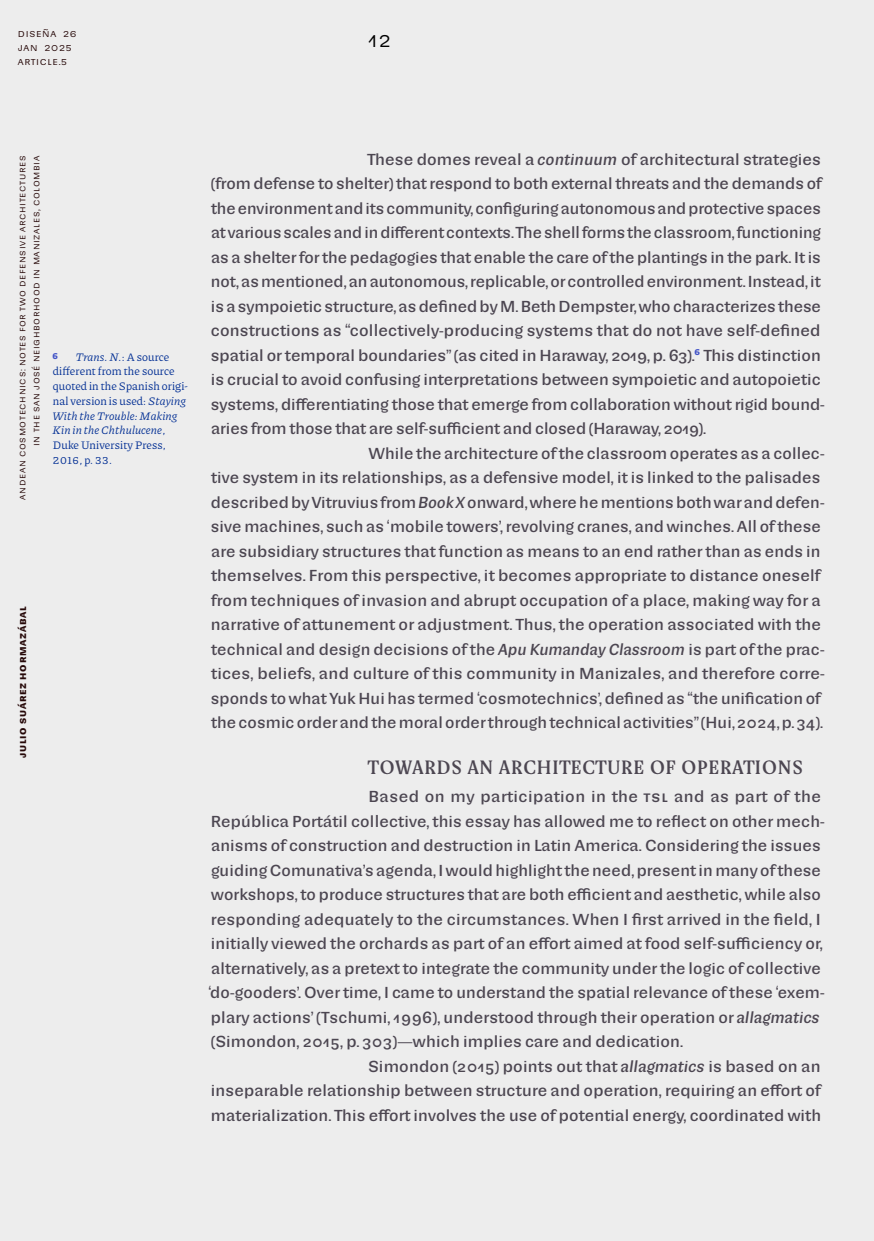
<style>
.page{position:relative;width:874px;height:1241px;background:#fff}
.page>*{position:absolute;margin:0;border:0;box-sizing:border-box;transform-origin:0 0}
.t1{font:21px "Sudamerican Grotesk QF";color:#000}
.t2{font:19.25px "Fardela";letter-spacing:.05em;color:#4c4651}
.t3{font:15.05px "Sudamerican Grotesk QF";letter-spacing:.01em;color:#4c4651}
.t4{font:15.05px "Sudamerican Grotesk QF";letter-spacing:.03em;color:#4c4651}
.t5{font:11.55px/14.7px "Piazzolla";letter-spacing:.01em;color:#002d93}
.t6{font:10.5px/14px "Sudamerican Grotesk QF";letter-spacing:.07em;color:#260808}
.t7{font:600 10.5px "Sudamerican Grotesk QF";letter-spacing:.07em;color:#260808}
.t8{font:9.62px/14px "Sudamerican Grotesk QF";letter-spacing:.07em;color:#260808;text-align:right}
.t9{font:800 9.62px "Piazzolla";color:#4354c7}
.s1{font-style:italic}
</style>
<div class="page">
<div style="left:0;top:0;width:873px;height:1240px;background:#ededed"></div>
<p class="t6" style="left:18px;top:25px;width:60px">Diseña 26<br>Jan 2025 article.5</p>
<h1 class="t1" style="left:368px;top:23px;width:23px">12</h1>
<p class="t8" style="left:15px;top:500px;width:345px;rotate:-90deg">Andean Cosmotechnics: N otes for Two D efensive Architectures in the San José N eighborhood in Manizales, Colombia</p>
<p class="t9" style="left:52px;top:348px;width:7px">6</p>
<p class="t5" style="left:52px;top:349px;width:137px;text-indent:23px"><span class="s1">Trans. N.</span>: A source different from the source quoted in the Spanish origi&shy;nal version is used: <span class="s1">Staying<br>With the Trouble: Making<br>Kin in the Chthulucene</span>,<br>Duke University Press,<br>2016, p. 33.</p>
<p class="t7" style="left:14px;top:757px;width:153px;rotate:-90deg">Julio Suárez Hormazábal</p>
<p class="t3" style="left:367px;top:147px;width:454px">These domes reveal a <span class="s1">continuum</span> of architectural strategies</p>
<p class="t3" style="left:211px;top:172px;width:611px">(from defense to shelter) that respond to both external threats and the demands of</p>
<p class="t3" style="left:211px;top:196px;width:611px">the environment and its community, configuring autonomous and protective spaces</p>
<p class="t3" style="left:211px;top:221px;width:611px">at various scales and in different contexts. The shell forms the classroom, functioning</p>
<p class="t3" style="left:211px;top:245px;width:611px">as a shelter for the pedagogies that enable the care of the plantings in the park. It is</p>
<p class="t3" style="left:211px;top:270px;width:609px">not, as mentioned, an autonomous, replicable, or controlled environment. Instead, it</p>
<p class="t3" style="left:211px;top:294px;width:611px">is a sympoietic structure, as defined by M. Beth Dempster, who characterizes these</p>
<p class="t3" style="left:211px;top:319px;width:611px">constructions as “collectively-producing systems that do not have self-defined</p>
<p class="t3" style="left:211px;top:343px;width:611px">spatial or temporal boundaries” (as cited in Haraway, 2019, p. 63).<sup>6</sup> This distinction</p>
<p class="t3" style="left:211px;top:368px;width:611px">is crucial to avoid confusing interpretations between sympoietic and autopoietic</p>
<p class="t3" style="left:211px;top:392px;width:615px">systems, differentiating those that emerge from collaboration without rigid bound-</p>
<p class="t3" style="left:211px;top:417px;width:496px">aries from those that are self-sufficient and closed (Haraway, 2019).</p>
<p class="t3" style="left:368px;top:441px;width:457px">While the architecture of the classroom operates as a collec-</p>
<p class="t3" style="left:211px;top:466px;width:610px">tive system in its relationships, as a defensive model, it is linked to the palisades</p>
<p class="t3" style="left:211px;top:490px;width:615px">described by Vitruvius from <span class="s1">Book X</span> onward, where he mentions both war and defen-</p>
<p class="t3" style="left:211px;top:515px;width:611px">sive machines, such as ‘mobile towers’, revolving cranes, and winches. All of these</p>
<p class="t3" style="left:211px;top:539px;width:610px">are subsidiary structures that function as means to an end rather than as ends in</p>
<p class="t3" style="left:211px;top:564px;width:610px">themselves. From this perspective, it becomes appropriate to distance oneself</p>
<p class="t3" style="left:211px;top:588px;width:610px">from techniques of invasion and abrupt occupation of a place, making way for a</p>
<p class="t3" style="left:211px;top:613px;width:611px">narrative of attunement or adjustment. Thus, the operation associated with the</p>
<p class="t3" style="left:211px;top:637px;width:614px">technical and design decisions of the <span class="s1">Apu Kumanday Classroom</span> is part of the prac-</p>
<p class="t3" style="left:211px;top:662px;width:614px">tices, beliefs, and culture of this community in Manizales, and therefore corre-</p>
<p class="t3" style="left:211px;top:686px;width:610px">sponds to what Yuk Hui has termed ‘cosmotechnics’, defined as “the unification of</p>
<p class="t3" style="left:211px;top:711px;width:613px">the cosmic order and the moral order through technical activities” (Hui, 2024, p. 34).</p>
<p class="t2" style="left:368px;top:756px;width:436px">TOWARDS AN ARCHITECTURE OF OPERATIONS</p>
<p class="t4" style="left:368px;top:784px;width:454px">Based on my participation in the TSL and as part of the</p>
<p class="t3" style="left:211px;top:809px;width:615px">República Portátil collective, this essay has allowed me to reflect on other mech-</p>
<p class="t3" style="left:211px;top:833px;width:611px">anisms of construction and destruction in Latin America. Considering the issues</p>
<p class="t3" style="left:211px;top:858px;width:611px">guiding Comunativa’s agenda, I would highlight the need, present in many of these</p>
<p class="t3" style="left:211px;top:882px;width:610px">workshops, to produce structures that are both efficient and aesthetic, while also</p>
<p class="t3" style="left:211px;top:907px;width:611px">responding adequately to the circumstances. When I first arrived in the field, I</p>
<p class="t3" style="left:211px;top:931px;width:613px">initially viewed the orchards as part of an effort aimed at food self-sufficiency or,</p>
<p class="t3" style="left:211px;top:956px;width:611px">alternatively, as a pretext to integrate the community under the logic of collective</p>
<p class="t3" style="left:208px;top:980px;width:617px">‘do-gooders’. Over time, I came to understand the spatial relevance of these ‘exem-</p>
<p class="t3" style="left:211px;top:1005px;width:610px">plary actions’ (Tschumi, 1996), understood through their operation or <span class="s1">allagmatics</span></p>
<p class="t3" style="left:211px;top:1029px;width:473px">(Simondon, 2015, p. 303)—which implies care and dedication.</p>
<p class="t3" style="left:368px;top:1054px;width:453px">Simondon (2015) points out that <span class="s1">allagmatics</span> is based on an</p>
<p class="t3" style="left:211px;top:1078px;width:610px">inseparable relationship between structure and operation, requiring an effort of</p>
<p class="t3" style="left:211px;top:1103px;width:611px">materialization. This effort involves the use of potential energy, coordinated with</p>
</div>
